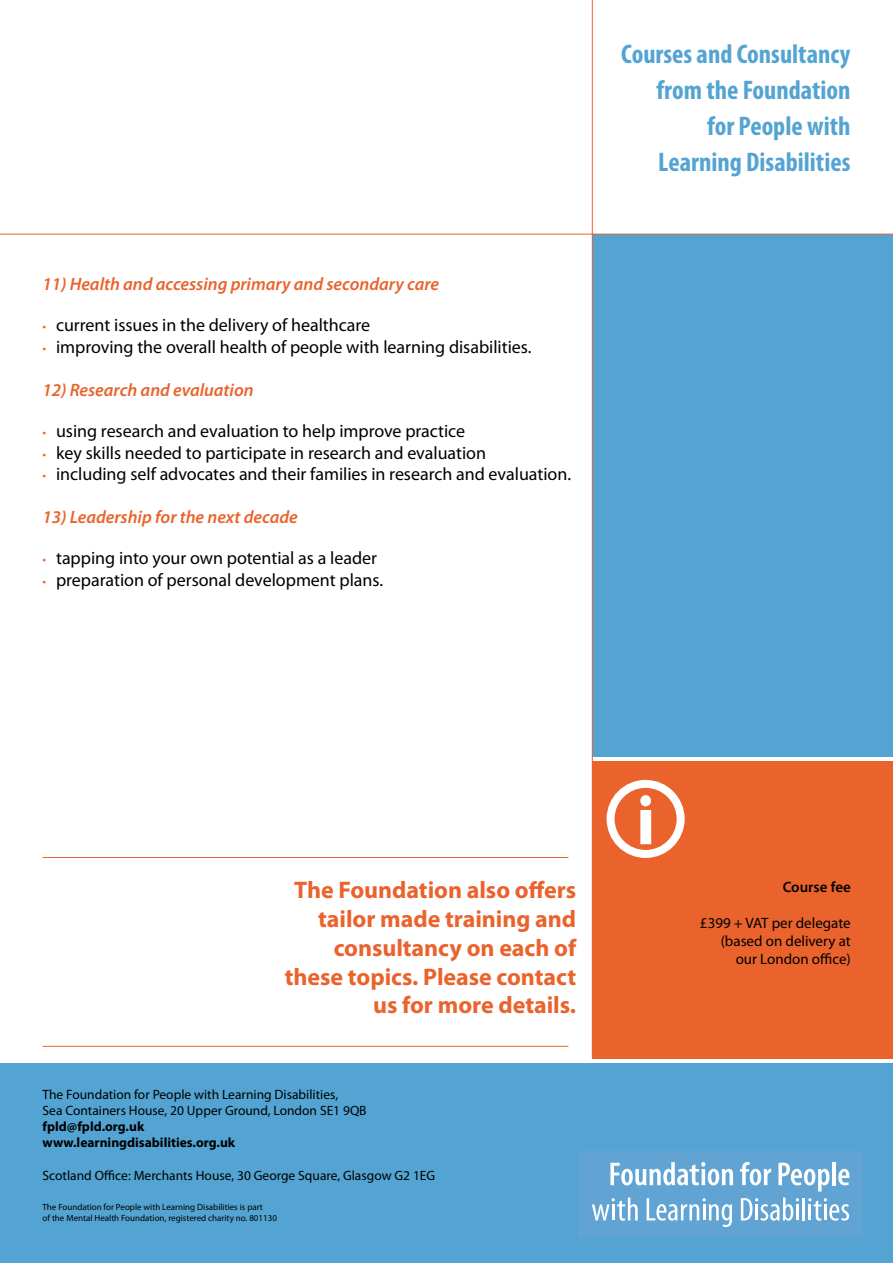
<style>
.page{position:relative;width:893px;height:1263px;background:#fff}
.page>*{position:absolute;margin:0;border:0;box-sizing:border-box;transform-origin:0 0}
.t1{font:900 condensed 69.75px "Myriad Pro";color:#fff}
.t2{font:700 condensed 27px/36px "Myriad Pro";color:#53a4d2;text-align:right}
.t3{font:700 24px/28.8px "Myriad Pro";color:#ea632d;text-align:right}
.t4{font:18px "Myriad Pro";color:#000}
.t5{font:italic 600 18px "Myriad Pro";color:#ea632d}
.t6{font:15px/18px "Myriad Pro";color:#000;text-align:right}
.t7{font:600 15px "Myriad Pro";color:#000}
.t8{font:13.5px/16.2px "Myriad Pro";color:#000}
.t9{font:700 13.5px/16.2px "Myriad Pro";color:#000}
.t10{font:9px/10.8px "Myriad Pro";color:#000}
.s1{font-weight:300;font-size:15px;color:#ea632d}
</style>
<div class="page">
<div style="left:592px;top:761px;width:301px;height:298px;background:#ea632d"></div>
<div style="left:0;top:1063px;width:893px;height:200px;background:#53a4d2"></div>
<div style="left:578px;top:1151px;width:285px;height:86px;background:#61a4d3"></div>
<hr style="left:802px;top:1197px;width:3px;height:23px;background:#fff">
<svg style="left:592px;top:1197px;width:46px;height:24px"></svg>
<svg style="left:741px;top:1197px;width:58px;height:24px"></svg>
<svg style="left:808px;top:1198px;width:41px;height:23px"></svg>
<svg style="left:647px;top:1198px;width:85px;height:29px"></svg>
<svg style="left:610px;top:1162px;width:123px;height:23px"></svg>
<svg style="left:740px;top:1162px;width:31px;height:23px"></svg>
<svg style="left:778px;top:1162px;width:51px;height:29px"></svg>
<hr style="left:832px;top:1162px;width:4px;height:23px;background:#fff">
<svg style="left:838px;top:1169px;width:11px;height:16px"></svg>
<div style="left:592px;top:234px;width:301px;height:523px;background:#53a4d2"></div>
<hr style="left:0;top:234px;width:893px;height:1px;background:#ea632d">
<hr style="left:43px;top:1046px;width:525px;height:1px;background:#ea632d">
<hr style="left:592px;top:0;width:1px;height:1057px;background:#ea632d">
<hr style="left:43px;top:857px;width:525px;height:1px;background:#ea632d">
<div style="left:607px;top:780px;width:78px;height:78px;border:8px solid #fff;border-radius:50%"></div>
<p class="t5" style="left:43px;top:272px;width:398px">11) Health and accessing primary and secondary care</p>
<p class="t4" style="left:43px;top:314px;width:329px"><span class="s1">•</span> current issues in the delivery of healthcare</p>
<p class="t4" style="left:43px;top:335px;width:490px"><span class="s1">•</span> improving the overall health of people with learning disabilities.</p>
<p class="t5" style="left:43px;top:378px;width:213px">12) Research and evaluation</p>
<p class="t4" style="left:43px;top:420px;width:424px"><span class="s1">•</span> using research and evaluation to help improve practice</p>
<p class="t4" style="left:43px;top:441px;width:445px"><span class="s1">•</span> key skills needed to participate in research and evaluation</p>
<p class="t4" style="left:43px;top:463px;width:530px"><span class="s1">•</span> including self advocates and their families in research and evaluation.</p>
<p class="t5" style="left:43px;top:506px;width:257px">13) Leadership for the next decade</p>
<p class="t4" style="left:43px;top:547px;width:336px"><span class="s1">•</span> tapping into your own potential as a leader</p>
<p class="t4" style="left:43px;top:569px;width:342px"><span class="s1">•</span> preparation of personal development plans.</p>
<h2 class="t2" style="left:621px;top:35px;width:231px">Courses and Consultancy from the Foundation<br>for People with<br>Learning Disabilities</h2>
<h3 class="t3" style="left:285px;top:875px;width:293px">The Foundation also offers tailor made training and consultancy on each of these topics. Please contact us for more details.</h3>
<p class="t8" style="left:43px;top:1086px;width:326px">The Foundation for People with Learning Disabilities,<br>Sea Containers House, 20 Upper Ground, London SE1 9QB</p>
<p class="t9" style="left:43px;top:1118px;width:194px">fpld@fpld.org.uk www.learningdisabilities.org.uk</p>
<p class="t8" style="left:43px;top:1167px;width:394px">Scotland Office: Merchants House, 30 George Square, Glasgow G2 1EG</p>
<p class="t10" style="left:43px;top:1201px;width:236px">The Foundation for People with Learning Disabilities is part<br>of the Mental Health Foundation, registered charity no. 801130</p>
<h1 class="t1" style="left:637px;top:776px;width:18px">i</h1>
<p class="t7" style="left:783px;top:877px;width:70px">Course fee</p>
<p class="t6" style="left:700px;top:913px;width:152px">£399 + VAT per delegate (based on delivery at our London office)</p>
</div>
